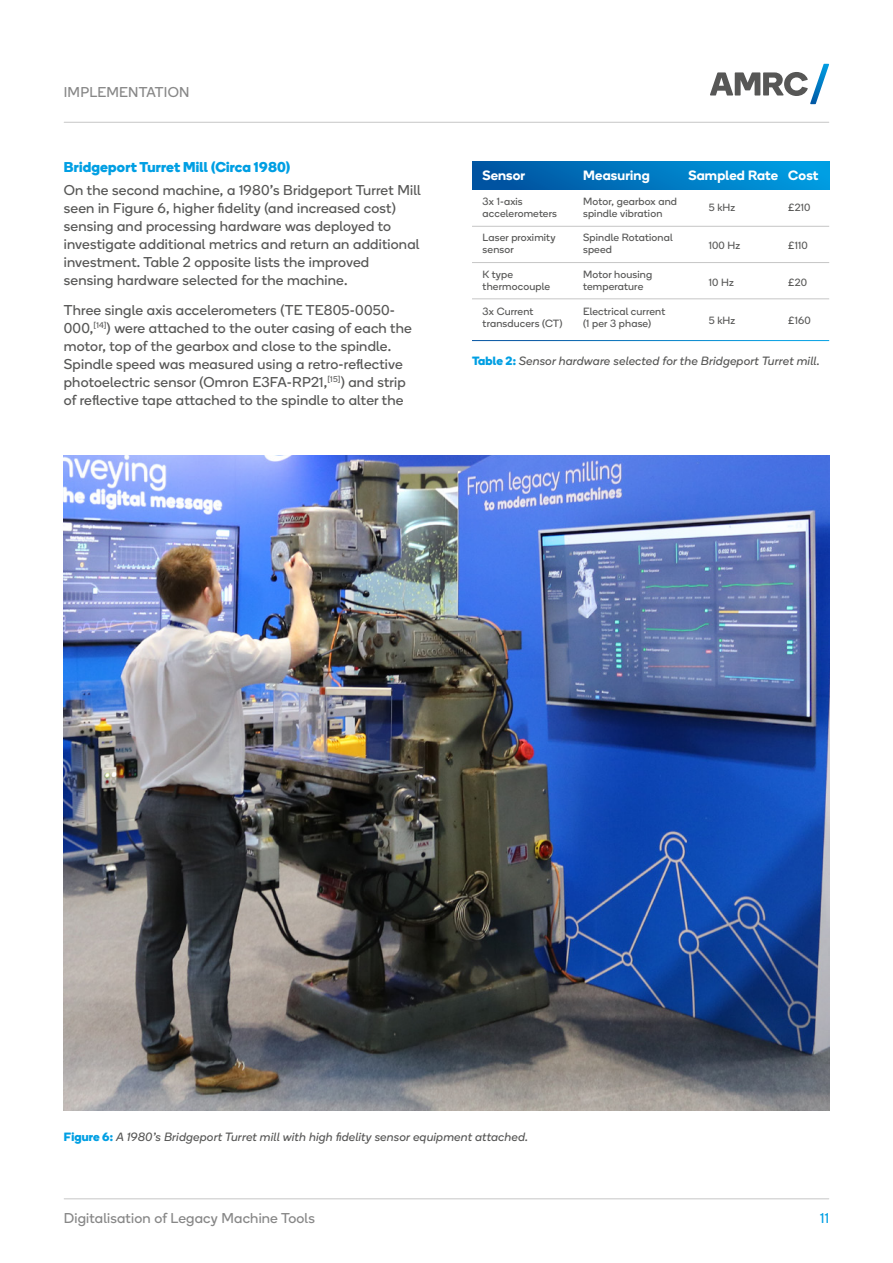
<style>
.page{position:relative;width:893px;height:1263px;background:#fff}
.page>*{position:absolute;margin:0;border:0;box-sizing:border-box;transform-origin:0 0}
.t1{font:14.25px/18px "Boing";letter-spacing:.015em;color:#575756}
.t2{font:14.25px "Boing";letter-spacing:.015em;color:#878787}
.t3{font:700 14.25px "Boing";letter-spacing:.015em;color:#009fe3}
.t4{font:14.25px "Boing";color:#009fe3}
.t5{font:600 13.5px "Boing";letter-spacing:.015em;color:#fff}
.t6{font:italic 12px "Boing";letter-spacing:.015em;color:#575756}
.t7{font:10.5px/12px "Boing";letter-spacing:.015em;color:#575756}
.s1{font-weight:700;font-style:normal;color:#009fe3}
</style>
<div class="page">
<div style="left:472px;top:162px;width:357px;height:27px;background:linear-gradient(to right,#00519e,#00a1e5)"></div>
<hr style="left:472px;top:298px;width:357px;height:1px;background:#c6c6c6">
<hr style="left:472px;top:262px;width:357px;height:1px;background:#c6c6c6">
<hr style="left:472px;top:226px;width:357px;height:1px;background:#c6c6c6">
<svg style="left:710px;top:64px;width:119px;height:40px"></svg>
<hr style="left:64px;top:1198px;width:765px;height:1px;background:#c6c6c6">
<hr style="left:64px;top:122px;width:765px;height:1px;background:#c6c6c6">
<img style="left:64px;top:455px;width:765px;height:656px">
<p class="t2" style="left:64px;top:83px;width:127px">IMPLEMENTATION</p>
<p class="t3" style="left:64px;top:157px;width:228px">Bridgeport Turret Mill (Circa 1980)</p>
<p class="t1" style="left:64px;top:180px;width:358px">On the second machine, a 1980’s Bridgeport Turret Mill seen in Figure 6, higher fidelity (and increased cost) sensing and processing hardware was deployed to investigate additional metrics and return an additional investment. Table 2 opposite lists the improved sensing hardware selected for the machine.</p>
<p class="t1" style="left:64px;top:300px;width:350px">Three single axis accelerometers (TE TE805-0050- 000,<sup>[14]</sup>) were attached to the outer casing of each the motor, top of the gearbox and close to the spindle.<br>Spindle speed was measured using a retro-reflective photoelectric sensor (Omron E3FA-RP21,<sup>[15]</sup>) and strip of reflective tape attached to the spindle to alter the</p>
<p class="t5" style="left:483px;top:166px;width:44px">Sensor</p>
<p class="t7" style="left:483px;top:195px;width:76px">3x 1-axis accelerometers</p>
<p class="t7" style="left:483px;top:232px;width:74px">Laser proximity sensor</p>
<p class="t7" style="left:483px;top:268px;width:69px">K type thermocouple</p>
<p class="t7" style="left:483px;top:305px;width:81px">3x Current transducers (CT)</p>
<p class="t5" style="left:583px;top:166px;width:68px">Measuring</p>
<p class="t7" style="left:583px;top:195px;width:95px">Motor, gearbox and spindle vibration</p>
<p class="t7" style="left:583px;top:232px;width:91px">Spindle Rotational speed</p>
<p class="t7" style="left:583px;top:268px;width:71px">Motor housing temperature</p>
<p class="t7" style="left:583px;top:305px;width:84px">Electrical current (1 per 3 phase)</p>
<p class="t5" style="left:688px;top:166px;width:91px">Sampled Rate</p>
<p class="t7" style="left:709px;top:201px;width:28px">5 kHz</p>
<p class="t7" style="left:709px;top:239px;width:33px">100 Hz</p>
<p class="t7" style="left:709px;top:276px;width:27px">10 Hz</p>
<p class="t7" style="left:709px;top:314px;width:28px">5 kHz</p>
<p class="t5" style="left:788px;top:166px;width:32px">Cost</p>
<p class="t7" style="left:788px;top:201px;width:24px">£210</p>
<p class="t7" style="left:788px;top:239px;width:21px">£110</p>
<p class="t7" style="left:788px;top:276px;width:20px">£20</p>
<p class="t7" style="left:788px;top:314px;width:24px">£160</p>
<p class="t6" style="left:472px;top:353px;width:349px"><span class="s1">Table 2:</span> Sensor hardware selected for the Bridgeport Turret mill.</p>
<p class="t6" style="left:64px;top:1129px;width:466px"><span class="s1">Figure 6:</span> A 1980’s Bridgeport Turret mill with high fidelity sensor equipment attached.</p>
<p class="t2" style="left:64px;top:1208px;width:253px">Digitalisation of Legacy Machine Tools</p>
<p class="t4" style="left:820px;top:1208px;width:10px">11</p>
</div>
